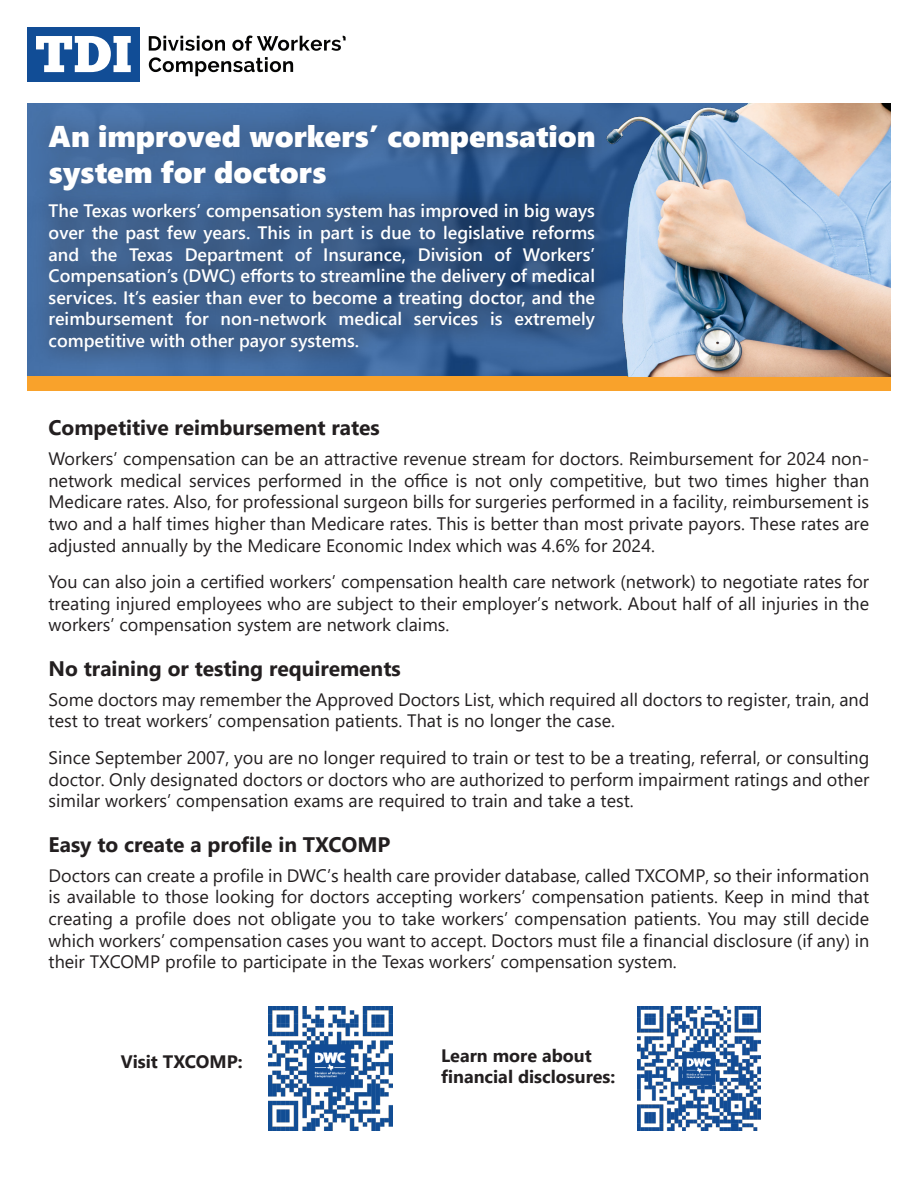
<style>
.page{position:relative;width:918px;height:1188px;background:#fff}
.page>*{position:absolute;margin:0;border:0;box-sizing:border-box;transform-origin:0 0}
.t1{font:30px/36px "Segoe UI Black";color:#fff}
.t2{font:700 21px "Segoe UI";color:#231f20}
.t3{font:18px/21.6px "Segoe UI";color:#231f20;text-align:justify}
.t4{font:600 18px/21.6px "Segoe UI";color:#fff;text-align:justify}
.t5{font:700 18px/21.6px "Segoe UI";color:#231f20}
</style>
<div class="page">
<div style="left:27px;top:27px;width:113px;height:54px;background:#114d96"></div>
<svg style="left:36px;top:36px;width:95px;height:36px"></svg>
<svg style="left:149px;top:36px;width:76px;height:15px"></svg>
<svg style="left:232px;top:36px;width:114px;height:15px"></svg>
<svg style="left:149px;top:57px;width:144px;height:19px"></svg>
<div style="left:28px;top:183px;width:588px;height:189px;background:#231f20;opacity:.75"></div>
<div style="left:28px;top:103px;width:588px;height:109px;background:#231f20;opacity:.4"></div>
<div style="left:27px;top:376px;width:864px;height:15px;background:#f9a22b"></div>
<img style="left:268px;top:1007px;width:124px;height:123px">
<img style="left:637px;top:1007px;width:124px;height:123px">
<img style="left:587px;top:103px;width:304px;height:273px">
<h1 class="t1" style="left:49px;top:116px;width:548px">An improved workers’ compensation system for doctors</h1>
<p class="t4" style="left:49px;top:199px;width:548px">The Texas workers’ compensation system has improved in big ways over the past few years. This in part is due to legislative reforms and the Texas Department of Insurance, Division of Workers’ Compensation’s (DWC) efforts to streamline the delivery of medical services. It’s easier than ever to become a treating doctor, and the reimbursement for non-network medical services is extremely competitive with other payor systems.</p>
<p class="t2" style="left:48px;top:408px;width:333px">Competitive reimbursement rates</p>
<p class="t3" style="left:48px;top:446px;width:822px">Workers’ compensation can be an attractive revenue stream for doctors. Reimbursement for 2024 non&shy;network medical services performed in the office is not only competitive, but two times higher than Medicare rates. Also, for professional surgeon bills for surgeries performed in a facility, reimbursement is two and a half times higher than Medicare rates. This is better than most private payors. These rates are adjusted annually by the Medicare Economic Index which was 4.6% for 2024.</p>
<p class="t3" style="left:48px;top:569px;width:822px">You can also join a certified workers’ compensation health care network (network) to negotiate rates for treating injured employees who are subject to their employer’s network. About half of all injuries in the workers’ compensation system are network claims.</p>
<p class="t2" style="left:49px;top:649px;width:354px">No training or testing requirements</p>
<p class="t3" style="left:49px;top:687px;width:822px">Some doctors may remember the Approved Doctors List, which required all doctors to register, train, and test to treat workers’ compensation patients. That is no longer the case.</p>
<p class="t3" style="left:49px;top:745px;width:822px">Since September 2007, you are no longer required to train or test to be a treating, referral, or consulting doctor. Only designated doctors or doctors who are authorized to perform impairment ratings and other similar workers’ compensation exams are required to train and take a test.</p>
<p class="t2" style="left:49px;top:824px;width:343px">Easy to create a profile in TXCOMP</p>
<p class="t3" style="left:49px;top:863px;width:822px">Doctors can create a profile in DWC’s health care provider database, called TXCOMP, so their information is available to those looking for doctors accepting workers’ compensation patients. Keep in mind that creating a profile does not obligate you to take workers’ compensation patients. You may still decide which workers’ compensation cases you want to accept. Doctors must file a financial disclosure (if any) in their TXCOMP profile to participate in the Texas workers’ compensation system.</p>
<p class="t5" style="left:121px;top:1050px;width:123px">Visit TXCOMP:</p>
<p class="t5" style="left:441px;top:1043px;width:176px">Learn more about financial disclosures:</p>
</div>
